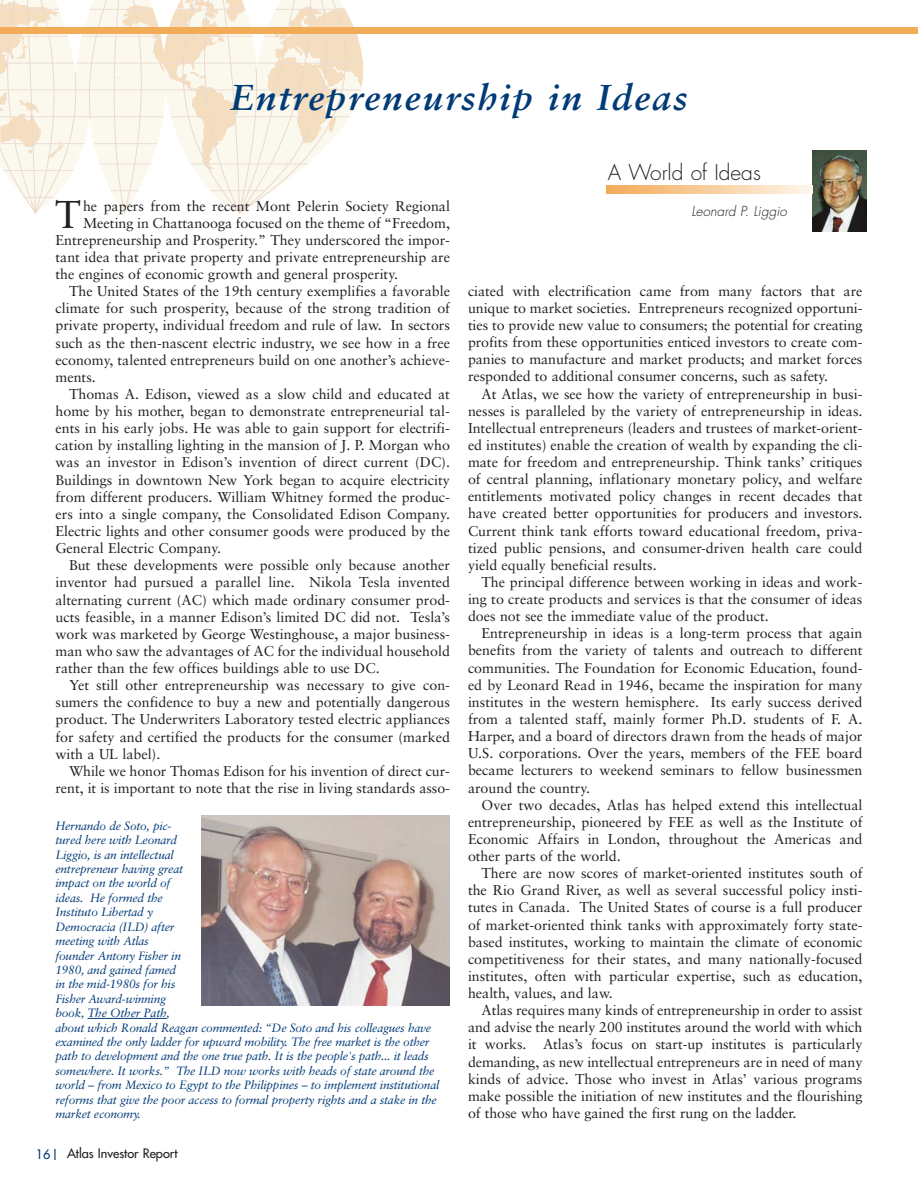
<style>
.page{position:relative;width:918px;height:1188px;background:#fff}
.page>*{position:absolute;margin:0;border:0;box-sizing:border-box;transform-origin:0 0}
.t1{font:38.7px "Sabon";color:#231f20}
.t2{font:italic 700 36px "Sabon";letter-spacing:.055em;color:#003b77}
.t3{font:300 21px "Futura";color:#231f20}
.t4{font:14.25px/17.1px "Sabon";color:#231f20;text-align:justify}
.t5{font:italic 300 13.5px "Futura";color:#231f20}
.t6{font:12.75px "Futura";color:#231f20}
.t7{font:italic 12px/14.4px "Sabon";letter-spacing:-.02em;color:#003b77}
.s1{color:#003b77}
</style>
<div class="page">
<svg style="left:35px;top:0;width:329px;height:214px"></svg>
<hr style="left:276px;top:9px;width:69px;height:1px;background:#edded2">
<hr style="left:265px;top:36px;width:92px;height:1px;background:#edded2">
<hr style="left:257px;top:63px;width:106px;height:1px;background:#edded2">
<hr style="left:0;top:90px;width:360px;height:1px;background:#edded2">
<hr style="left:171px;top:117px;width:178px;height:1px;background:#edded2">
<hr style="left:191px;top:164px;width:117px;height:1px;background:#edded2">
<svg style="left:0;top:0;width:259px;height:213px"></svg>
<hr style="left:211px;top:190px;width:52px;height:1px;background:#edded2">
<div style="left:0;top:27px;width:918px;height:7px;background:#f2ab57"></div>
<img style="left:812px;top:150px;width:54px;height:81px">
<svg style="left:606px;top:186px;width:206px;height:8px;background:#f8cfa0"></svg>
<hr style="left:88px;top:1018px;width:79px;height:1px;background:#003b77">
<img style="left:201px;top:816px;width:249px;height:190px">
<h2 class="t2" style="left:230px;top:82px;width:459px">Entrepreneurship in Ideas</h2>
<h1 class="t1" style="left:55px;top:198px;width:27px">T</h1>
<p class="t4" style="left:83px;top:198px;width:368px">he papers from the recent Mont Pelerin Society Regional</p>
<p class="t4" style="left:83px;top:215px;width:368px">Meeting in Chattanooga focused on the theme of “Freedom,</p>
<p class="t4" style="left:56px;top:233px;width:396px">Entrepreneurship and Prosperity.” They underscored the impor-</p>
<p class="t4" style="left:56px;top:250px;width:396px">tant idea that private property and private entrepreneurship are</p>
<p class="t4" style="left:56px;top:267px;width:344px">the engines of economic growth and general prosperity.</p>
<p class="t4" style="left:69px;top:284px;width:383px">The United States of the 19th century exemplifies a favorable</p>
<p class="t4" style="left:56px;top:301px;width:396px">climate for such prosperity, because of the strong tradition of</p>
<p class="t4" style="left:56px;top:318px;width:396px">private property, individual freedom and rule of law. In sectors</p>
<p class="t4" style="left:56px;top:335px;width:396px">such as the then-nascent electric industry, we see how in a free</p>
<p class="t4" style="left:56px;top:352px;width:396px">economy, talented entrepreneurs build on one another’s achieve-</p>
<p class="t4" style="left:56px;top:370px;width:42px">ments.</p>
<p class="t4" style="left:69px;top:387px;width:383px">Thomas A. Edison, viewed as a slow child and educated at</p>
<p class="t4" style="left:56px;top:404px;width:396px">home by his mother, began to demonstrate entrepreneurial tal-</p>
<p class="t4" style="left:56px;top:421px;width:396px">ents in his early jobs. He was able to gain support for electrifi-</p>
<p class="t4" style="left:56px;top:438px;width:396px">cation by installing lighting in the mansion of J. P. Morgan who</p>
<p class="t4" style="left:56px;top:455px;width:396px">was an investor in Edison’s invention of direct current (DC).</p>
<p class="t4" style="left:56px;top:472px;width:396px">Buildings in downtown New York began to acquire electricity</p>
<p class="t4" style="left:56px;top:489px;width:396px">from different producers. William Whitney formed the produc-</p>
<p class="t4" style="left:56px;top:507px;width:396px">ers into a single company, the Consolidated Edison Company.</p>
<p class="t4" style="left:56px;top:524px;width:396px">Electric lights and other consumer goods were produced by the</p>
<p class="t4" style="left:56px;top:541px;width:167px">General Electric Company.</p>
<p class="t4" style="left:69px;top:558px;width:383px">But these developments were possible only because another</p>
<p class="t4" style="left:56px;top:575px;width:396px">inventor had pursued a parallel line. Nikola Tesla invented</p>
<p class="t4" style="left:56px;top:592px;width:396px">alternating current (AC) which made ordinary consumer prod-</p>
<p class="t4" style="left:56px;top:609px;width:396px">ucts feasible, in a manner Edison’s limited DC did not. Tesla’s</p>
<p class="t4" style="left:56px;top:626px;width:396px">work was marketed by George Westinghouse, a major business-</p>
<p class="t4" style="left:56px;top:644px;width:396px">man who saw the advantages of AC for the individual household</p>
<p class="t4" style="left:56px;top:661px;width:326px">rather than the few offices buildings able to use DC.</p>
<p class="t4" style="left:69px;top:678px;width:383px">Yet still other entrepreneurship was necessary to give con-</p>
<p class="t4" style="left:56px;top:695px;width:396px">sumers the confidence to buy a new and potentially dangerous</p>
<p class="t4" style="left:56px;top:712px;width:396px">product. The Underwriters Laboratory tested electric appliances</p>
<p class="t4" style="left:56px;top:729px;width:396px">for safety and certified the products for the consumer (marked</p>
<p class="t4" style="left:56px;top:746px;width:106px">with a UL label).</p>
<p class="t4" style="left:69px;top:763px;width:382px">While we honor Thomas Edison for his invention of direct cur-</p>
<p class="t4" style="left:56px;top:781px;width:396px">rent, it is important to note that the rise in living standards asso-</p>
<p class="t7" style="left:55px;top:819px;width:385px">Hernando de Soto, pic-<br>tured here with Leonard<br>Liggio, is an intellectual<br>entrepreneur having great<br>impact on the world of<br>ideas. He formed the<br>Instituto Libertad y<br>Democracia (ILD) after<br>meeting with Atlas<br>founder Antony Fisher in<br>1980, and gained famed<br>in the mid-1980s for his<br>Fisher Award-winning<br>book, The Other Path,<br>about which Ronald Reagan commented: “De Soto and his colleagues have examined the only ladder for upward mobility. The free market is the other path to development and the one true path. It is the people's path... it leads somewhere. It works.” The ILD now works with heads of state around the world – from Mexico to Egypt to the Philippines – to implement institutional reforms that give the poor access to formal property rights and a stake in the market economy.</p>
<p class="t6" style="left:36px;top:1147px;width:143px"><span class="s1">16|</span> Atlas Investor Report</p>
<h3 class="t3" style="left:608px;top:162px;width:155px">A World of Ideas</h3>
<p class="t5" style="left:692px;top:205px;width:97px">Leonard P. Liggio</p>
<p class="t4" style="left:468px;top:283px;width:396px">ciated with electrification came from many factors that are unique to market societies. Entrepreneurs recognized opportuni&shy;ties to provide new value to consumers; the potential for creating profits from these opportunities enticed investors to create com&shy;panies to manufacture and market products; and market forces responded to additional consumer concerns, such as safety.</p>
<p class="t4" style="left:468px;top:386px;width:396px;text-indent:14px">At Atlas, we see how the variety of entrepreneurship in busi&shy;nesses is paralleled by the variety of entrepreneurship in ideas.<br>Intellectual entrepreneurs (leaders and trustees of market-orient&shy;ed institutes) enable the creation of wealth by expanding the cli&shy;mate for freedom and entrepreneurship. Think tanks’ critiques of central planning, inflationary monetary policy, and welfare entitlements motivated policy changes in recent decades that have created better opportunities for producers and investors.<br>Current think tank efforts toward educational freedom, priva&shy;tized public pensions, and consumer-driven health care could yield equally beneficial results.</p>
<p class="t4" style="left:468px;top:575px;width:396px;text-indent:14px">The principal difference between working in ideas and work&shy;ing to create products and services is that the consumer of ideas does not see the immediate value of the product.</p>
<p class="t4" style="left:468px;top:626px;width:396px;text-indent:14px">Entrepreneurship in ideas is a long-term process that again benefits from the variety of talents and outreach to different communities. The Foundation for Economic Education, found&shy;ed by Leonard Read in 1946, became the inspiration for many institutes in the western hemisphere. Its early success derived from a talented staff, mainly former Ph.D. students of F. A.<br>Harper, and a board of directors drawn from the heads of major U.S. corporations. Over the years, members of the FEE board became lecturers to weekend seminars to fellow businessmen around the country.</p>
<p class="t4" style="left:468px;top:797px;width:396px;text-indent:14px">Over two decades, Atlas has helped extend this intellectual entrepreneurship, pioneered by FEE as well as the Institute of Economic Affairs in London, throughout the Americas and other parts of the world.</p>
<p class="t4" style="left:468px;top:866px;width:396px;text-indent:14px">There are now scores of market-oriented institutes south of the Rio Grand River, as well as several successful policy insti&shy;tutes in Canada. The United States of course is a full producer of market-oriented think tanks with approximately forty state&shy;based institutes, working to maintain the climate of economic competitiveness for their states, and many nationally-focused institutes, often with particular expertise, such as education, health, values, and law.</p>
<p class="t4" style="left:468px;top:1003px;width:396px;text-indent:14px">Atlas requires many kinds of entrepreneurship in order to assist and advise the nearly 200 institutes around the world with which it works. Atlas’s focus on start-up institutes is particularly demanding, as new intellectual entrepreneurs are in need of many kinds of advice. Those who invest in Atlas’ various programs make possible the initiation of new institutes and the flourishing of those who have gained the first rung on the ladder.</p>
</div>
